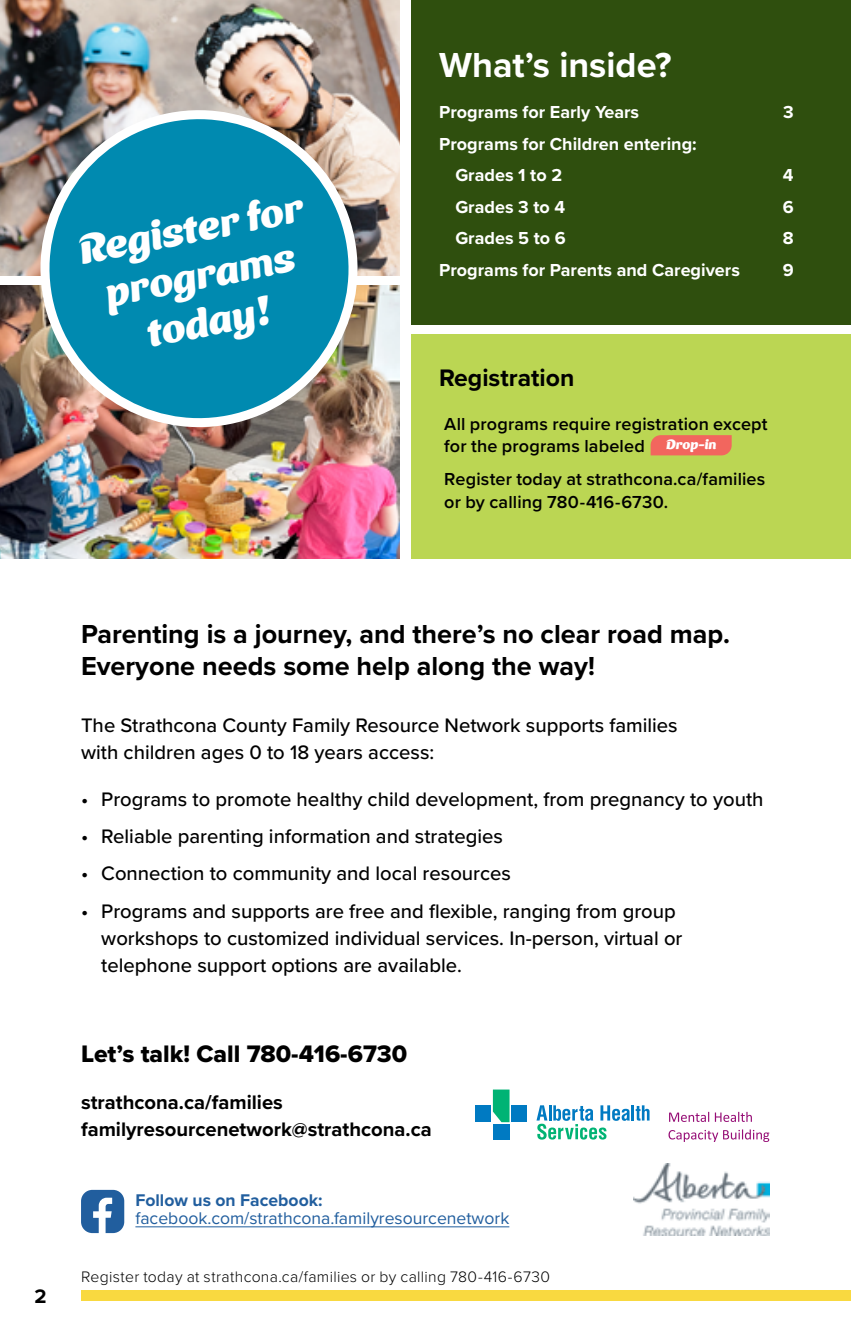
<style>
.page{position:relative;width:851px;height:1337px;background:#fff}
.page>*{position:absolute;margin:0;border:0;box-sizing:border-box;transform-origin:0 0}
.t1{font:40.5px/47.2px "Ice Cream Slant";color:#fff;text-align:center}
.Program_Title{font:700 36px "Proxima Nova";color:#fff}
.Program_detail_-_Date_time{font:700 27px/31.5px "Proxima Nova";color:#000}
.Program_detail_-_Date_time-2{font:24.75px "Proxima Nova Extrabld";color:#000}
.t2{font:700 24.75px "Proxima Nova";color:#000}
.Program_detail_-_Date_time-3{font:500 20.25px/27px "Proxima Nova";color:#000}
.Ad_-_Text{font:700 20.25px "Proxima Nova";color:#000}
.Program_detail_-_Date_time-4{font:700 20.25px "Proxima Nova";color:#000}
.Program_detail_-_Date_time-5{font:600 18px/22.5px "Proxima Nova";letter-spacing:.01em;color:#000}
.Body{font:700 18px "Proxima Nova";color:#fff}
.t3{font:17.55px/18px "Proxima Nova";color:#215e9e}
.t4{font:300 15.75px "Proxima Nova";letter-spacing:.02em;color:#000}
.Program_detail_-_Date_time-6{font:13.5px "Ice Cream Slant";color:#fff}
.s1{font-weight:700}
</style>
<div class="page">
<div style="left:81px;top:1290px;width:769px;height:10px;background:#f9d940"></div>
<div style="left:412px;top:334px;width:438px;height:225px;background:#bbd653"></div>
<img style="left:0;top:0;width:400px;height:276px">
<img style="left:0;top:285px;width:400px;height:274px">
<hr style="left:135px;top:1226px;width:374px;height:1px;background:#215e9e">
<div style="left:81px;top:1189px;width:43px;height:44px;background:#215e9e;border-radius:11px"></div>
<svg style="left:93px;top:1197px;width:19px;height:37px"></svg>
<img style="left:633px;top:1163px;width:136px;height:72px">
<div style="left:412px;top:0;width:438px;height:324px;background:#2f4f0e"></div>
<img style="left:32px;top:101px;width:334px;height:335px">
<svg style="left:650px;top:435px;width:81px;height:20px;background:#ef6a5d"></svg>
<svg style="left:669px;top:1111px;width:82px;height:11px"></svg>
<svg style="left:668px;top:1129px;width:101px;height:13px"></svg>
<hr style="left:631px;top:1105px;width:3px;height:15px;background:#007ac2">
<svg style="left:635px;top:1105px;width:14px;height:15px"></svg>
<svg style="left:536px;top:1105px;width:93px;height:34px"></svg>
<div style="left:475px;top:1105px;width:16px;height:17px;background:#007ac2"></div>
<div style="left:511px;top:1105px;width:16px;height:17px;background:#007ac2"></div>
<div style="left:492px;top:1123px;width:17px;height:16px;background:#007ac2"></div>
<svg style="left:493px;top:1089px;width:16px;height:33px"></svg>
<p class="t1" style="left:74px;top:223px;width:229px;rotate:-11deg">Register for</p>
<p class="t1" style="left:101px;top:266px;width:194px;rotate:-11deg">programs today!</p>
<p class="Program_Title" style="left:439px;top:38px;width:234px">What’s inside?</p>
<p class="Body" style="left:439px;top:99px;width:201px">Programs for Early Years</p>
<p class="Body" style="left:783px;top:99px;width:12px">3</p>
<p class="Body" style="left:439px;top:130px;width:259px">Programs for Children entering:</p>
<p class="Body" style="left:455px;top:162px;width:108px">Grades 1 to 2</p>
<p class="Body" style="left:783px;top:162px;width:12px">4</p>
<p class="Body" style="left:455px;top:193px;width:111px">Grades 3 to 4</p>
<p class="Body" style="left:782px;top:193px;width:12px">6</p>
<p class="Body" style="left:455px;top:225px;width:112px">Grades 5 to 6</p>
<p class="Body" style="left:782px;top:225px;width:12px">8</p>
<p class="Body" style="left:439px;top:256px;width:302px">Programs for Parents and Caregivers</p>
<p class="Body" style="left:782px;top:256px;width:12px">9</p>
<p class="t2" style="left:439px;top:359px;width:137px">Registration</p>
<p class="Program_detail_-_Date_time-5" style="left:444px;top:412px;width:325px">All programs require registration except for the programs labeled</p>
<p class="Program_detail_-_Date_time-5" style="left:444px;top:467px;width:322px">Register today at strathcona.ca/families or by calling 780-416-6730.</p>
<p class="Program_detail_-_Date_time-6" style="left:665px;top:433px;width:52px">Drop-in</p>
<p class="Ad_-_Text" style="left:34px;top:1281px;width:14px">2</p>
<p class="Program_detail_-_Date_time" style="left:81px;top:617px;width:650px">Parenting is a journey, and there’s no clear road map.<br>Everyone needs some help along the way!</p>
<p class="Program_detail_-_Date_time-3" style="left:81px;top:711px;width:598px">The Strathcona County Family Resource Network supports families with children ages 0 to 18 years access:</p>
<p class="Program_detail_-_Date_time-3" style="left:81px;top:785px;width:684px">• Programs to promote healthy child development, from pregnancy to youth</p>
<p class="Program_detail_-_Date_time-3" style="left:81px;top:822px;width:423px">• Reliable parenting information and strategies</p>
<p class="Program_detail_-_Date_time-3" style="left:81px;top:859px;width:431px">• Connection to community and local resources</p>
<p class="Program_detail_-_Date_time-3" style="left:101px;top:896px;width:582px;text-indent:-20px">• Programs and supports are free and flexible, ranging from group workshops to customized individual services. In-person, virtual or telephone support options are available.</p>
<p class="Program_detail_-_Date_time-2" style="left:81px;top:1035px;width:328px">Let’s talk! Call 780-416-6730</p>
<p class="Program_detail_-_Date_time-4" style="left:81px;top:1087px;width:203px">strathcona.ca/families</p>
<p class="Ad_-_Text" style="left:81px;top:1114px;width:352px">familyresourcenetwork@strathcona.ca</p>
<p class="t3" style="left:135px;top:1190px;width:375px"><span class="s1">Follow us on Facebook: </span>facebook.com/strathcona.familyresourcenetwork</p>
<p class="t4" style="left:81px;top:1265px;width:470px">Register today at strathcona.ca/families or by calling 780-416-6730</p>
</div>
